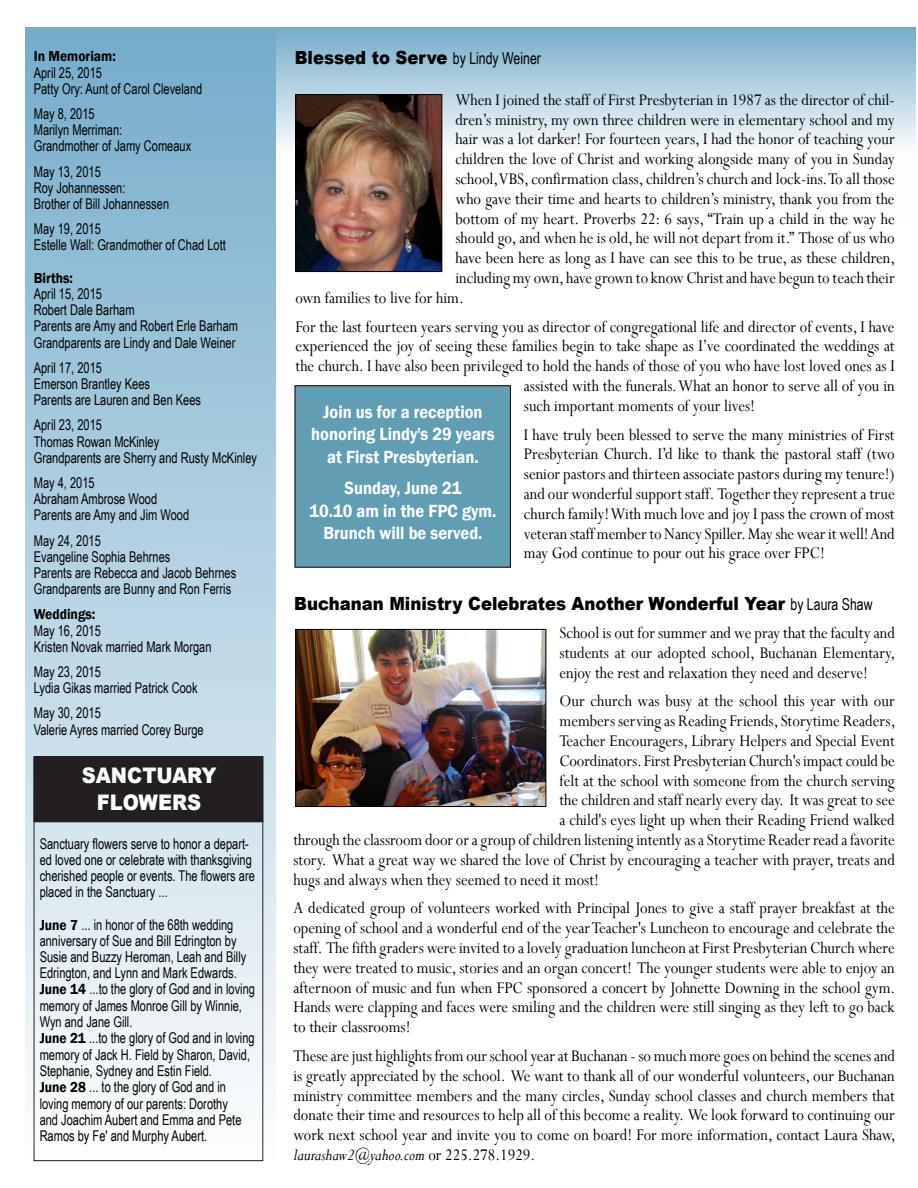
<style>
.page{position:relative;width:918px;height:1188px;background:#fff}
.page>*{position:absolute;margin:0;border:0;box-sizing:border-box;transform-origin:0 0}
.t1{font:900 21.45px "Arial";color:#fff;scale:.91 1}
.t2{font:18.15px/19.8px "Perpetua";color:#000;text-align:justify;scale:.91 1}
.t3{font:600 18.15px/22.5px "Franklin Gothic";color:#fff;text-align:center;scale:.91 1}
.t4{font:900 18.15px "Arial";color:#000;scale:.91 1}
.t5{font:14.85px/16.2px "Arial Narrow";color:#000;scale:.91 1}
.s1{font-family:"Franklin Gothic";font-weight:600}
.s2{font-family:"Arial Narrow";font-weight:400;font-size:16.5px}
.s3{font-style:italic}
</style>
<div class="page">
<svg style="left:275px;top:27px;width:641px;height:195px"></svg>
<div style="left:25px;top:27px;width:250px;height:1134px;background:linear-gradient(to bottom,#75accb,#f9fafa)"></div>
<div style="left:34px;top:757px;width:229px;height:65px;background:#231f20"></div>
<div style="left:34px;top:756px;width:229px;height:66px;border:1px solid #231f20"></div>
<div style="left:295px;top:386px;width:215px;height:181px;background:#619eb4"></div>
<img style="left:298px;top:631px;width:246px;height:174px">
<div style="left:296px;top:629px;width:250px;height:178px;border:1px solid #000"></div>
<img style="left:298px;top:96px;width:142px;height:174px">
<div style="left:296px;top:94px;width:146px;height:178px;border:1px solid #000"></div>
<p class="t5" style="left:34px;top:48px;width:187px"><span class="s1">In Memoriam:<br></span>April 25, 2015<br>Patty Ory: Aunt of Carol Cleveland</p>
<p class="t5" style="left:34px;top:105px;width:175px">May 8, 2015<br>Marilyn Merriman:<br>Grandmother of Jamy Comeaux</p>
<p class="t5" style="left:34px;top:163px;width:150px">May 13, 2015<br>Roy Johannessen:<br>Brother of Bill Johannessen</p>
<p class="t5" style="left:34px;top:220px;width:213px">May 19, 2015<br>Estelle Wall: Grandmother of Chad Lott</p>
<p class="t5" style="left:34px;top:269px;width:226px"><span class="s1">Births:<br></span>April 15, 2015<br>Robert Dale Barham<br>Parents are Amy and Robert Erle Barham<br>Grandparents are Lindy and Dale Weiner</p>
<p class="t5" style="left:34px;top:359px;width:185px">April 17, 2015<br>Emerson Brantley Kees<br>Parents are Lauren and Ben Kees</p>
<p class="t5" style="left:34px;top:417px;width:247px">April 23, 2015<br>Thomas Rowan McKinley<br>Grandparents are Sherry and Rusty McKinley</p>
<p class="t5" style="left:34px;top:474px;width:172px">May 4, 2015<br>Abraham Ambrose Wood<br>Parents are Amy and Jim Wood</p>
<p class="t5" style="left:34px;top:532px;width:224px">May 24, 2015<br>Evangeline Sophia Behrnes<br>Parents are Rebecca and Jacob Behrnes<br>Grandparents are Bunny and Ron Ferris</p>
<p class="t5" style="left:34px;top:606px;width:197px"><span class="s1">Weddings:<br></span>May 16, 2015<br>Kristen Novak married Mark Morgan</p>
<p class="t5" style="left:34px;top:663px;width:182px">May 23, 2015<br>Lydia Gikas married Patrick Cook</p>
<p class="t5" style="left:34px;top:705px;width:188px">May 30, 2015<br>Valerie Ayres married Corey Burge</p>
<p class="t1" style="left:82px;top:760px;width:150px">SANCTUARY</p>
<p class="t1" style="left:97px;top:787px;width:116px">FLOWERS</p>
<p class="t5" style="left:40px;top:835px;width:238px">Sanctuary flowers serve to honor a depart&shy;ed loved one or celebrate with thanksgiving cherished people or events. The flowers are placed in the Sanctuary ...</p>
<p class="t5" style="left:40px;top:916px;width:214px"><span class="s1">June 7</span> ... in honor of the 68th wedding</p>
<p class="t5" style="left:40px;top:932px;width:218px">anniversary of Sue and Bill Edrington by</p>
<p class="t5" style="left:40px;top:948px;width:229px">Susie and Buzzy Heroman, Leah and Billy<br>Edrington, and Lynn and Mark Edwards.</p>
<p class="t5" style="left:40px;top:980px;width:238px"><span class="s1">June 14</span> ...to the glory of God and in loving memory of James Monroe Gill by Winnie,<br>Wyn and Jane Gill.</p>
<p class="t5" style="left:40px;top:1029px;width:238px"><span class="s1">June 21</span> ...to the glory of God and in loving memory of Jack H. Field by Sharon, David,<br>Stephanie, Sydney and Estin Field.</p>
<p class="t5" style="left:40px;top:1079px;width:223px"><span class="s1">June 28</span> ... to the glory of God and in loving memory of our parents: Dorothy and Joachim Aubert and Emma and Pete Ramos by Fe' and Murphy Aubert.</p>
<p class="t4" style="left:295px;top:44px;width:272px">Blessed to Serve <span class="s2">by Lindy Weiner</span></p>
<p class="t2" style="left:455px;top:89px;width:484px">When I joined the staff of First Presbyterian in 1987 as the director of chil-</p>
<p class="t2" style="left:455px;top:109px;width:484px">dren’s ministry, my own three children were in elementary school and my</p>
<p class="t2" style="left:455px;top:129px;width:484px">hair was a lot darker! For fourteen years, I had the honor of teaching your</p>
<p class="t2" style="left:455px;top:149px;width:484px">children the love of Christ and working alongside many of you in Sunday</p>
<p class="t2" style="left:455px;top:168px;width:484px">school, VBS, confirmation class, children’s church and lock-ins. To all those</p>
<p class="t2" style="left:455px;top:188px;width:484px">who gave their time and hearts to children’s ministry, thank you from the</p>
<p class="t2" style="left:455px;top:208px;width:484px">bottom of my heart. Proverbs 22: 6 says, “Train up a child in the way he</p>
<p class="t2" style="left:455px;top:228px;width:484px">should go, and when he is old, he will not depart from it.” Those of us who</p>
<p class="t2" style="left:455px;top:248px;width:485px">have been here as long as I have can see this to be true, as these children,</p>
<p class="t2" style="left:455px;top:267px;width:484px">including my own, have grown to know Christ and have begun to teach their</p>
<p class="t2" style="left:296px;top:287px;width:186px">own families to live for him.</p>
<p class="t2" style="left:296px;top:316px;width:660px">For the last fourteen years serving you as director of congregational life and director of events, I have</p>
<p class="t2" style="left:296px;top:336px;width:660px">experienced the joy of seeing these families begin to take shape as I’ve coordinated the weddings at</p>
<p class="t2" style="left:296px;top:356px;width:660px">the church. I have also been privileged to hold the hands of those of you who have lost loved ones as I</p>
<p class="t2" style="left:524px;top:375px;width:409px">assisted with the funerals. What an honor to serve all of you in</p>
<p class="t2" style="left:524px;top:395px;width:256px">such important moments of your lives!</p>
<p class="t2" style="left:524px;top:424px;width:409px">I have truly been blessed to serve the many ministries of First Presbyterian Church. I’d like to thank the pastoral staff (two senior pastors and thirteen associate pastors during my tenure!) and our wonderful support staff. Together they represent a true church family! With much love and joy I pass the crown of most veteran staff member to Nancy Spiller. May she wear it well! And may God continue to pour out his grace over FPC!</p>
<p class="t3" style="left:311px;top:401px;width:203px">Join us for a reception honoring Lindy's 29 years at First Presbyterian.</p>
<p class="t3" style="left:310px;top:477px;width:207px">Sunday, June 21<br>10.10 am in the FPC gym.<br>Brunch will be served.</p>
<p class="t4" style="left:294px;top:591px;width:637px">Buchanan Ministry Celebrates Another Wonderful Year <span class="s2">by Laura Shaw</span></p>
<p class="t2" style="left:559px;top:623px;width:371px">School is out for summer and we pray that the faculty and students at our adopted school, Buchanan Elementary, enjoy the rest and relaxation they need and deserve!</p>
<p class="t2" style="left:559px;top:691px;width:370px">Our church was busy at the school this year with our</p>
<p class="t2" style="left:559px;top:711px;width:371px">members serving as Reading Friends, Storytime Readers,</p>
<p class="t2" style="left:559px;top:731px;width:370px">Teacher Encouragers, Library Helpers and Special Event</p>
<p class="t2" style="left:559px;top:750px;width:370px">Coordinators. First Presbyterian Church's impact could be</p>
<p class="t2" style="left:559px;top:770px;width:370px">felt at the school with someone from the church serving</p>
<p class="t2" style="left:559px;top:790px;width:370px">the children and staff nearly every day. It was great to see</p>
<p class="t2" style="left:559px;top:810px;width:370px">a child's eyes light up when their Reading Friend walked</p>
<p class="t2" style="left:293px;top:830px;width:662px">through the classroom door or a group of children listening intently as a Storytime Reader read a favorite</p>
<p class="t2" style="left:293px;top:849px;width:663px">story. What a great way we shared the love of Christ by encouraging a teacher with prayer, treats and</p>
<p class="t2" style="left:293px;top:869px;width:337px">hugs and always when they seemed to need it most!</p>
<p class="t2" style="left:293px;top:898px;width:663px">A dedicated group of volunteers worked with Principal Jones to give a staff prayer breakfast at the opening of school and a wonderful end of the year Teacher's Luncheon to encourage and celebrate the staff. The fifth graders were invited to a lovely graduation luncheon at First Presbyterian Church where they were treated to music, stories and an organ concert! The younger students were able to enjoy an afternoon of music and fun when FPC sponsored a concert by Johnette Downing in the school gym.<br>Hands were clapping and faces were smiling and the children were still singing as they left to go back to their classrooms!</p>
<p class="t2" style="left:293px;top:1046px;width:663px">These are just highlights from our school year at Buchanan - so much more goes on behind the scenes and is greatly appreciated by the school. We want to thank all of our wonderful volunteers, our Buchanan ministry committee members and the many circles, Sunday school classes and church members that donate their time and resources to help all of this become a reality. We look forward to continuing our work next school year and invite you to come on board! For more information, contact Laura Shaw, <span class="s3">laurashaw2@yahoo.com</span> or 225.278.1929.</p>
</div>
